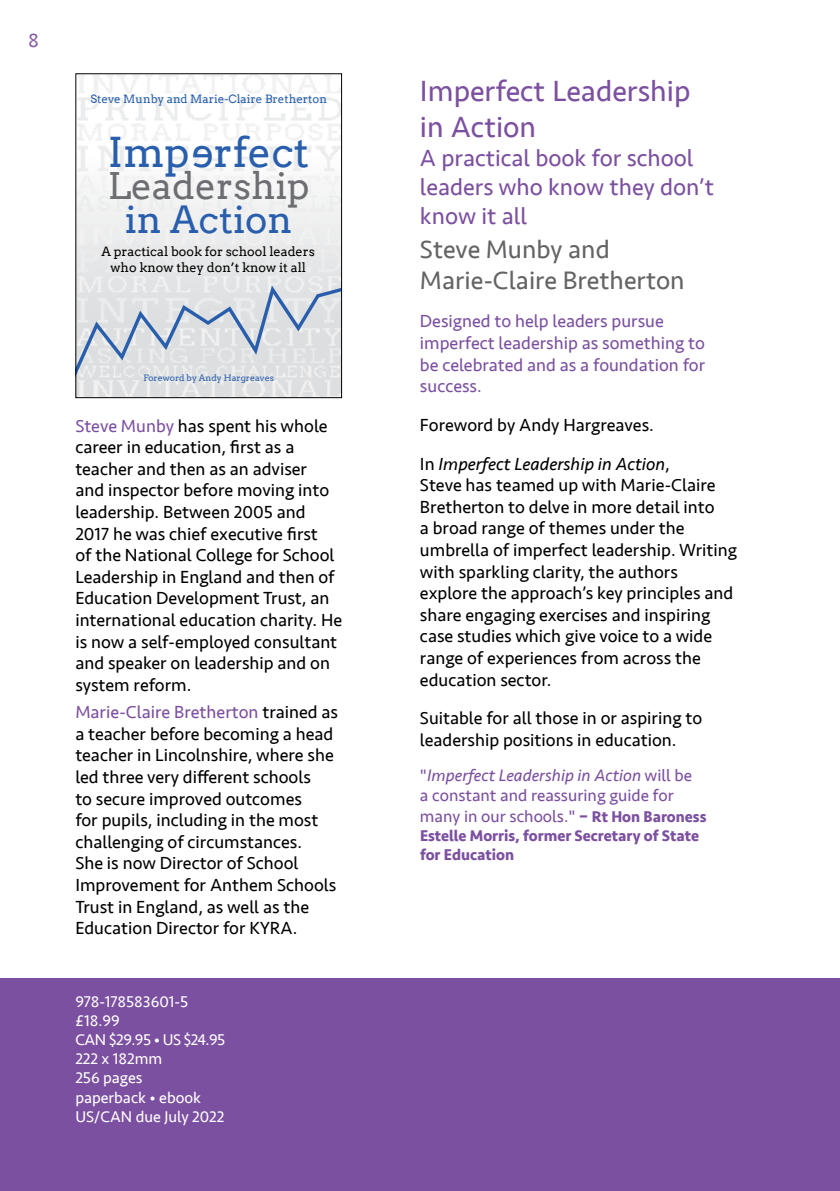
<style>
.page{position:relative;width:840px;height:1191px;background:#fff}
.page>*{position:absolute;margin:0;border:0;box-sizing:border-box;transform-origin:0 0}
.t1{font:41.2px "Arvo";color:#285eac}
.t2{font:37.6px "Arvo";color:#285eac}
.t3{font:36.8px "Arvo";color:#6d6e71}
.t4{font:30px/36.2px "Seravek";color:#7c50a0}
.t5{font:26px/31.2px "Seravek";color:#636466}
.t6{font:24px/28.8px "Seravek";color:#7c50a0}
.t7{font:20px "Seravek";color:#865ea8}
.t8{font:18px/21.6px "Seravek";color:#000}
.t9{font:18px/21.6px "Seravek";color:#7c50a0}
.t10{font:17px/20.4px "Seravek";color:#7c50a0}
.t11{font:16px/19.2px "Seravek";color:#fff}
.t12{font:700 16px/19.2px "Seravek";color:#7c50a0}
.t13{font:12.6px/15.2px "Arvo";color:#000;text-align:center}
.t14{font:11.4px "Arvo";color:#285eac}
.t15{font:8.8px "Arvo";color:#285eac}
.s1{color:#7c50a0}
.s2{font-style:italic}
.s3{font-weight:700}
.s4{font-weight:700;font-size:16px}
</style>
<div class="page">
<div style="left:0;top:978px;width:839px;height:213px;background:#7c50a0"></div>
<img style="left:77px;top:75px;width:263px;height:321px">
<svg style="left:77px;top:281px;width:263px;height:107px"></svg>
<div style="left:75px;top:73px;width:267px;height:325px;border:1px solid #000"></div>
<svg style="left:193px;top:145px;width:19px;height:22px"></svg>
<p class="t7" style="left:28px;top:25px;width:12px">8</p>
<p class="t14" style="left:90px;top:92px;width:238px">Steve Munby and Marie-Claire Bretherton</p>
<h1 class="t1" style="left:108px;top:127px;width:203px">Imp rfect</h1>
<h2 class="t2" style="left:125px;top:197px;width:169px">in Action</h2>
<h3 class="t3" style="left:108px;top:164px;width:203px">Leadership</h3>
<p class="t13" style="left:101px;top:244px;width:215px">A practical book for school leaders who know they don’t know it all</p>
<p class="t15" style="left:143px;top:372px;width:132px">Foreword by Andy Hargreaves</p>
<p class="t8" style="left:75px;top:415px;width:268px"><span class="s1">Steve Munby</span> has spent his whole career in education, first as a teacher and then as an adviser<br>and inspector before moving into leadership. Between 2005 and<br>2017 he was chief executive first<br>of the National College for School<br>Leadership in England and then of<br>Education Development Trust, an international education charity. He is now a self-employed consultant and speaker on leadership and on system reform.</p>
<p class="t8" style="left:75px;top:701px;width:264px"><span class="s1">Marie-Claire Bretherton</span> trained as a teacher before becoming a head teacher in Lincolnshire, where she led three very different schools<br>to secure improved outcomes<br>for pupils, including in the most challenging of circumstances.<br>She is now Director of School<br>Improvement for Anthem Schools<br>Trust in England, as well as the<br>Education Director for KYRA.</p>
<p class="t11" style="left:75px;top:991px;width:151px">978-178583601-5 £18.99<br>CAN $29.95 • US $24.95<br>222 x 182mm<br>256 pages<br>paperback • ebook<br>US/CAN due July 2022</p>
<h3 class="t4" style="left:420px;top:73px;width:272px">Imperfect Leadership in Action</h3>
<h3 class="t6" style="left:420px;top:143px;width:295px">A practical book for school leaders who know they don’t know it all</h3>
<h3 class="t5" style="left:420px;top:233px;width:266px">Steve Munby and<br>Marie-Claire Bretherton</h3>
<p class="t9" style="left:420px;top:311px;width:287px">Designed to help leaders pursue imperfect leadership as something to be celebrated and as a foundation for success.</p>
<p class="t8" style="left:420px;top:405px;width:251px;line-height:38.6px">Foreword by Andy Hargreaves.<br>In <span class="s2">Imperfect Leadership in Action</span>,</p>
<p class="t8" style="left:420px;top:474px;width:318px">Steve has teamed up with Marie-Claire Bretherton to delve in more detail into<br>a broad range of themes under the umbrella of imperfect leadership. Writing with sparkling clarity, the authors explore the approach’s key principles and share engaging exercises and inspiring case studies which give voice to a wide range of experiences from across the education sector.</p>
<p class="t8" style="left:420px;top:707px;width:283px">Suitable for all those in or aspiring to leadership positions in education.</p>
<p class="t10" style="left:420px;top:765px;width:288px">"<span class="s2">Imperfect Leadership in Action</span> will be<br>a constant and reassuring guide for many in our schools." <span class="s3">–</span> <span class="s4">Rt Hon Baroness</span></p>
<p class="t12" style="left:420px;top:825px;width:280px">Estelle Morris, former Secretary of State for Education</p>
</div>
